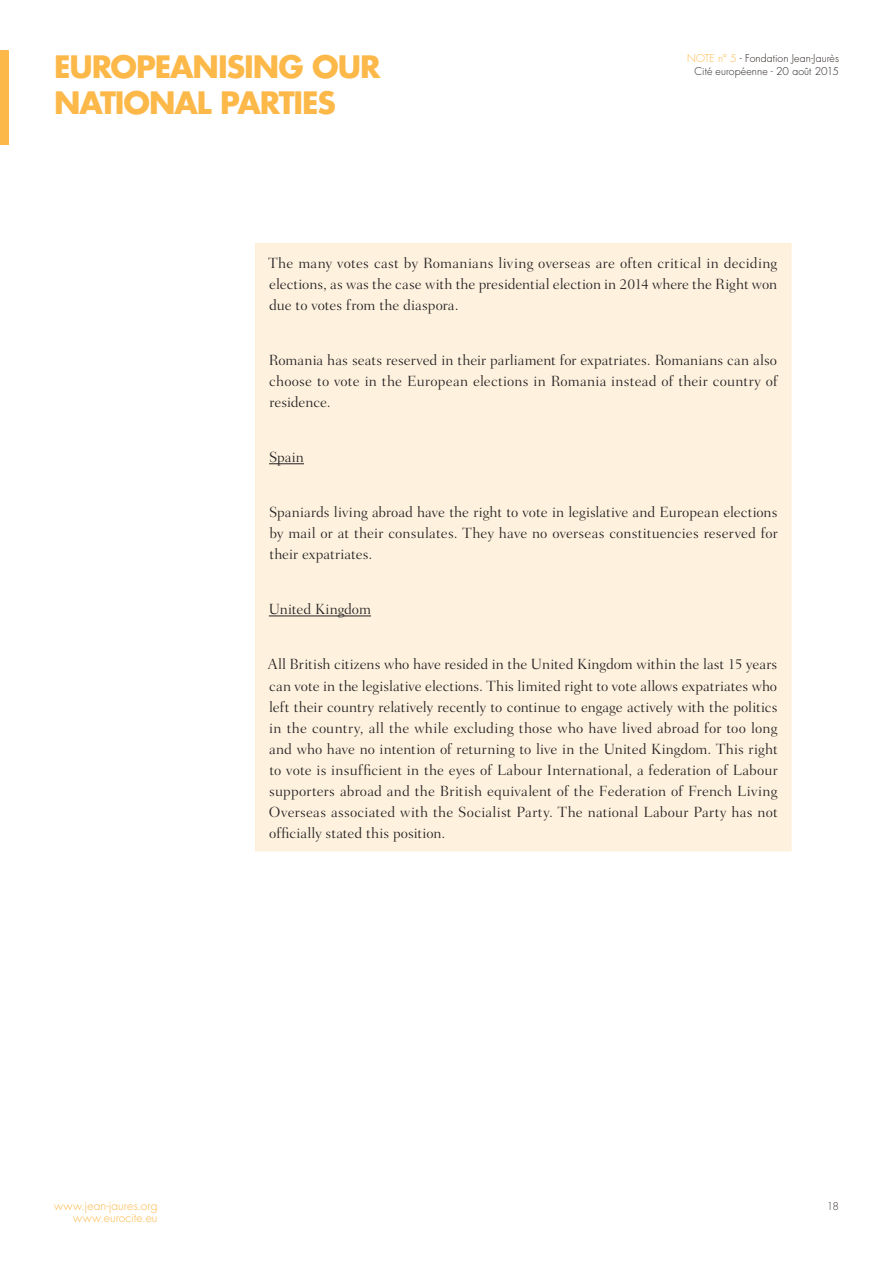
<style>
.page{position:relative;width:893px;height:1264px;background:#fff}
.page>*{position:absolute;margin:0;border:0;box-sizing:border-box;transform-origin:0 0}
.t1{font:700 30px/36px "Futura";letter-spacing:-.035em;color:#fcb848}
.TC_-Texte{font:300 15px/21px "Fairfield LH";letter-spacing:.005em;color:#231f20;text-align:justify}
.t2{font:300 12px/12px "Futura";letter-spacing:.005em;color:#fcb848;text-align:right}
.t3{font:300 10.5px/12.6px "Futura";letter-spacing:.01em;color:#241e1b;text-align:right}
.t4{font:300 10.5px "Futura";color:#3e3734}
.s1{color:#fcb848}
</style>
<div class="page">
<div style="left:0;top:50px;width:9px;height:95px;background:#fcb848"></div>
<div style="left:255px;top:244px;width:536px;height:606px;background:#fef2df"></div>
<hr style="left:269px;top:463px;width:35px;height:1px;background:#231f20">
<hr style="left:269px;top:615px;width:102px;height:1px;background:#231f20">
<h1 class="t1" style="left:54px;top:48px;width:328px">EUROPEANISING OUR<br>NATIONAL PARTIES</h1>
<p class="t3" style="left:687px;top:52px;width:153px"><span class="s1">NOTE n° 5</span> - Fondation Jean-Jaurès<br>Cité européenne - 20 août 2015</p>
<p class="TC_-Texte" style="left:268px;top:253px;width:510px">The many votes cast by Romanians living overseas are often critical in deciding elections, as was the case with the presidential election in 2014 where the Right won due to votes from the diaspora.</p>
<p class="TC_-Texte" style="left:269px;top:350px;width:510px">Romania has seats reserved in their parliament for expatriates. Romanians can also choose to vote in the European elections in Romania instead of their country of residence.</p>
<p class="TC_-Texte" style="left:269px;top:447px;width:36px">Spain</p>
<p class="TC_-Texte" style="left:269px;top:502px;width:510px">Spaniards living abroad have the right to vote in legislative and European elections by mail or at their consulates. They have no overseas constituencies reserved for their expatriates.</p>
<p class="TC_-Texte" style="left:269px;top:599px;width:104px">United Kingdom</p>
<p class="TC_-Texte" style="left:268px;top:654px;width:511px">All British citizens who have resided in the United Kingdom within the last 15 years can vote in the legislative elections. This limited right to vote allows expatriates who left their country relatively recently to continue to engage actively with the politics in the country, all the while excluding those who have lived abroad for too long and who have no intention of returning to live in the United Kingdom. This right to vote is insufficient in the eyes of Labour International, a federation of Labour supporters abroad and the British equivalent of the Federation of French Living Overseas associated with the Socialist Party. The national Labour Party has not officially stated this position.</p>
<p class="t2" style="left:54px;top:1199px;width:105px">www.jean-jaures.org www.eurocite.eu</p>
<p class="t4" style="left:826px;top:1198px;width:14px">18</p>
</div>
